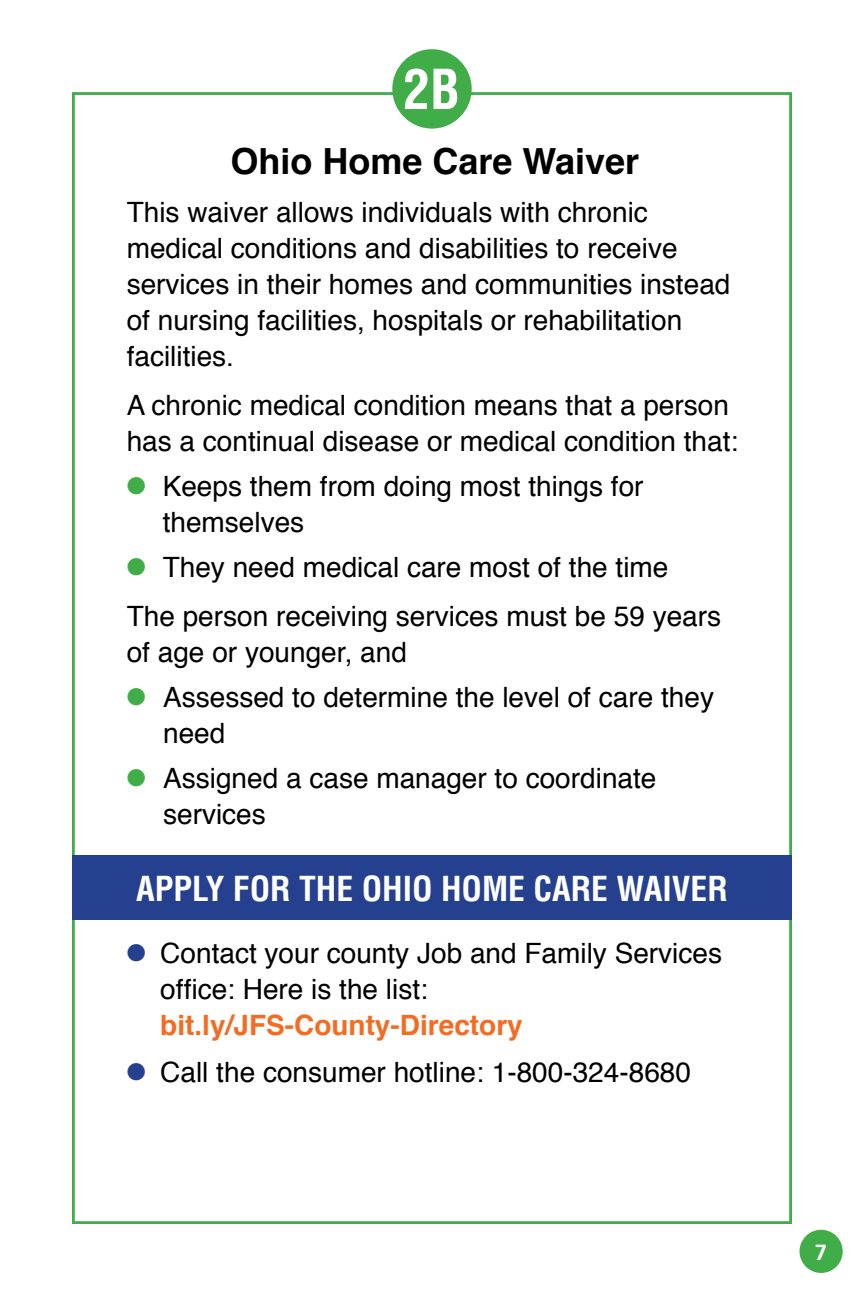
<style>
.page{position:relative;width:864px;height:1296px;background:#fff}
.page>*{position:absolute;margin:0;border:0;box-sizing:border-box;transform-origin:0 0}
.t1{font:700 condensed 53.8px "Helvetica";color:#fff}
.t2{font:700 36px "Helvetica";color:#000}
.t3{font:700 condensed 33.6px "Helvetica";color:#fff}
.t4{font:28px/36px "Helvetica";color:#000}
.t5{font:700 22px "Frutiger";color:#fff}
.s1{color:#41ad49}
.s2{color:#25408f}
.s3{font-weight:700;color:#f36c21}
</style>
<div class="page">
<div style="left:800px;top:1230px;width:43px;height:43px;background:#41ad49;border-radius:50%"></div>
<div style="left:392px;top:49px;width:80px;height:80px;background:#41ad49;border-radius:50%"></div>
<div style="left:72px;top:855px;width:720px;height:65px;background:#25408f"></div>
<p class="t1" style="left:403px;top:56px;width:58px">2B</p>
<p class="t2" style="left:230px;top:132px;width:410px">Ohio Home Care Waiver</p>
<p class="t4" style="left:127px;top:196px;width:605px">This waiver allows individuals with chronic medical conditions and disabilities to receive services in their homes and communities instead of nursing facilities, hospitals or rehabilitation facilities.</p>
<p class="t4" style="left:127px;top:388px;width:613px">A chronic medical condition means that a person has a continual disease or medical condition that:</p>
<p class="t4" style="left:163px;top:469px;width:482px;text-indent:-36px"><span class="s1">●</span> Keeps them from doing most things for themselves</p>
<p class="t4" style="left:127px;top:550px;width:543px"><span class="s1">●</span> They need medical care most of the time</p>
<p class="t4" style="left:127px;top:599px;width:596px">The person receiving services must be 59 years of age or younger, and</p>
<p class="t4" style="left:163px;top:680px;width:552px;text-indent:-36px"><span class="s1">●</span> Assessed to determine the level of care they need</p>
<p class="t4" style="left:163px;top:761px;width:495px;text-indent:-36px"><span class="s1">●</span> Assigned a case manager to coordinate services</p>
<p class="t3" style="left:136px;top:868px;width:593px">APPLY FOR THE OHIO HOME CARE WAIVER</p>
<p class="t4" style="left:160px;top:936px;width:563px;text-indent:-34px"><span class="s2">●</span> Contact your county Job and Family Services office: Here is the list: <span class="s3">bit.ly/JFS-County-Directory</span></p>
<p class="t4" style="left:127px;top:1055px;width:566px"><span class="s2">●</span> Call the consumer hotline: 1-800-324-8680</p>
<p class="t5" style="left:815px;top:1239px;width:14px">7</p>
</div>
